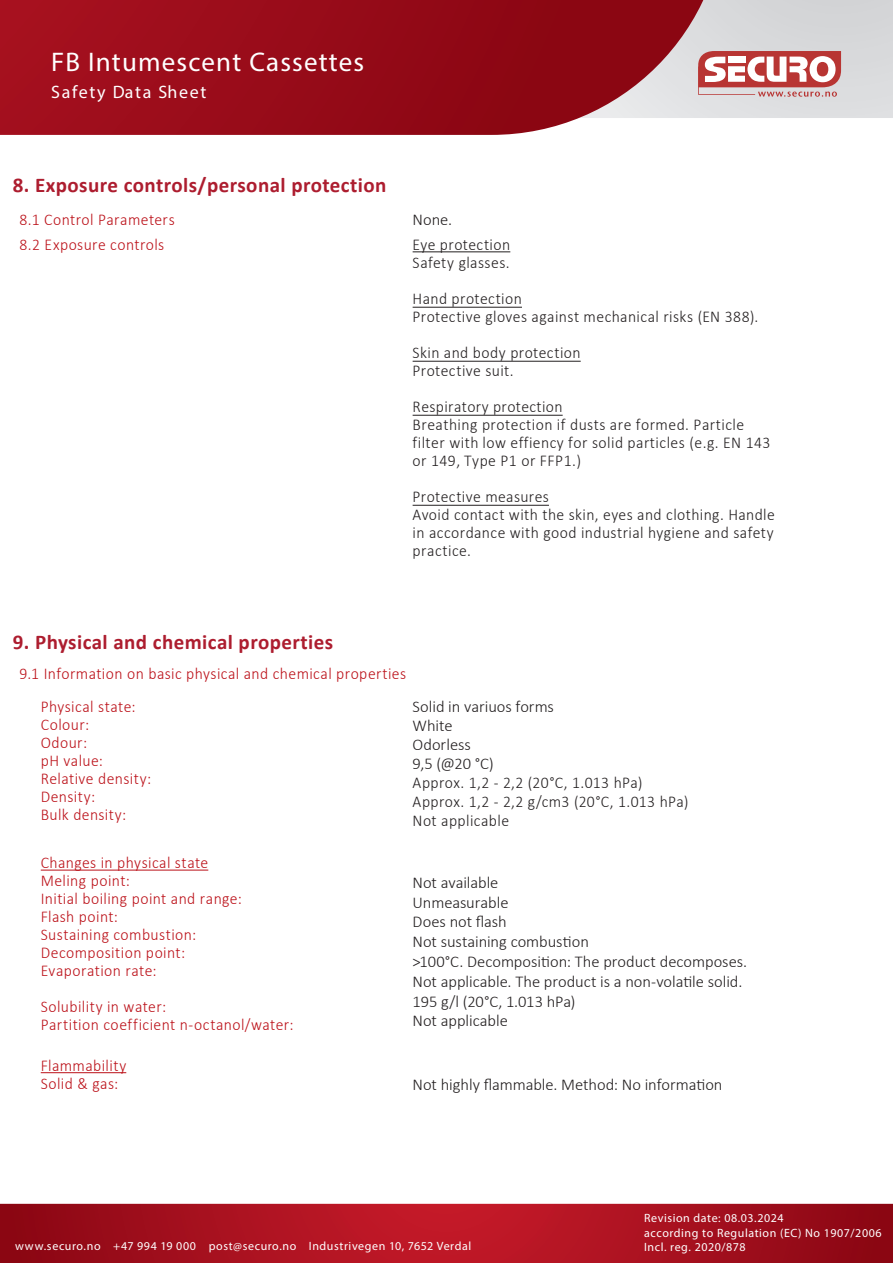
<style>
.page{position:relative;width:893px;height:1263px;background:#fff}
.page>*{position:absolute;margin:0;border:0;box-sizing:border-box;transform-origin:0 0}
.t1{font:27px "Myriad Pro";letter-spacing:.045em;color:#fff}
.t2{font:700 21px "Calibri";letter-spacing:.02em;color:#ad1d2f}
.t3{font:18px "Myriad Pro";letter-spacing:.09em;color:#fff}
.t4{font:300 16.5px/18px "Calibri";letter-spacing:.025em;color:#231f20;scale:.95 1}
.t5{font:300 16.5px/18px "Calibri";letter-spacing:.025em;color:#bb1018;scale:.95 1}
.t6{font:300 16.5px/19.8px "Calibri";color:#231f20}
.t7{font:300 16.5px/18.9px "Calibri";letter-spacing:.025em;color:#231f20}
.t8{font:300 16.5px "Calibri";letter-spacing:-.005em;color:#231f20}
.t9{font:12px/14.4px "Myriad Pro";letter-spacing:.045em;color:#fff}
</style>
<div class="page">
<hr style="left:413px;top:251px;width:97px;height:1px;background:#231f20">
<hr style="left:41px;top:870px;width:167px;height:1px;background:#bb1018">
<hr style="left:413px;top:505px;width:136px;height:1px;background:#231f20">
<hr style="left:413px;top:415px;width:150px;height:1px;background:#231f20">
<hr style="left:413px;top:361px;width:168px;height:1px;background:#231f20">
<hr style="left:413px;top:307px;width:109px;height:1px;background:#231f20">
<hr style="left:41px;top:1072px;width:85px;height:1px;background:#bb1018">
<div style="left:725px;top:0;width:168px;height:118px;background:#d8d9db"></div>
<svg style="left:0;top:0;width:725px;height:135px;background:#9e212d"></svg>
<svg style="left:698px;top:51px;width:143px;height:46px"></svg>
<svg style="left:0;top:1204px;width:893px;height:59px;background:#a7101e"></svg>
<h1 class="t1" style="left:51px;top:46px;width:314px">FB Intumescent Cassettes</h1>
<p class="t3" style="left:51px;top:81px;width:157px">Safety Data Sheet</p>
<p class="t2" style="left:13px;top:170px;width:375px">8. Exposure controls/personal protection</p>
<p class="t5" style="left:20px;top:211px;width:165px">8.1 Control Parameters</p>
<p class="t7" style="left:413px;top:210px;width:41px">None.</p>
<p class="t5" style="left:20px;top:235px;width:154px">8.2 Exposure controls</p>
<p class="t4" style="left:413px;top:235px;width:104px">Eye protection<br>Safety glasses.</p>
<p class="t4" style="left:413px;top:289px;width:365px">Hand protection<br>Protective gloves against mechanical risks (EN 388).</p>
<p class="t4" style="left:413px;top:343px;width:178px">Skin and body protection<br>Protective suit.</p>
<p class="t4" style="left:413px;top:397px;width:378px">Respiratory protection<br>Breathing protection if dusts are formed. Particle filter with low effiency for solid particles (e.g. EN 143 or 149, Type P1 or FFP1.)</p>
<p class="t4" style="left:413px;top:487px;width:383px">Protective measures<br>Avoid contact with the skin, eyes and clothing. Handle in accordance with good industrial hygiene and safety practice.</p>
<p class="t2" style="left:13px;top:627px;width:322px">9. Physical and chemical properties</p>
<p class="t5" style="left:41px;top:656px;width:386px;line-height:33.6px;text-indent:-21px">9.1 Information on basic physical and chemical properties<br>Physical state:</p>
<p class="t5" style="left:41px;top:715px;width:118px">Colour:<br>Odour:<br>pH value:<br>Relative density:<br>Density:<br>Bulk density:</p>
<p class="t5" style="left:41px;top:853px;width:213px">Changes in physical state<br>Meling point:<br>Initial boiling point and range:<br>Flash point:<br>Sustaining combustion:<br>Decomposition point:<br>Evaporation rate:</p>
<p class="t5" style="left:41px;top:997px;width:268px">Solubility in water:<br>Partition coefficient n-octanol/water:</p>
<p class="t7" style="left:413px;top:697px;width:277px">Solid in variuos forms<br>White<br>Odorless<br>9,5 (@20 °C)<br>Approx. 1,2 - 2,2 (20°C, 1.013 hPa)<br>Approx. 1,2 - 2,2 g/cm3 (20°C, 1.013 hPa)<br>Not applicable</p>
<p class="t6" style="left:413px;top:872px;width:336px">Not available<br>Unmeasurable<br>Does not flash<br>Not sustaining combustion<br>&gt;100°C. Decomposition: The product decomposes.<br>Not applicable. The product is a non-volatile solid.<br>195 g/l (20°C, 1.013 hPa)<br>Not applicable</p>
<p class="t5" style="left:41px;top:1056px;width:92px">Flammability<br>Solid &amp; gas:</p>
<p class="t8" style="left:413px;top:1075px;width:311px">Not highly flammable. Method: No information</p>
<p class="t9" style="left:15px;top:1239px;width:458px">www.securo.no +47 994 19 000 post@securo.no Industrivegen 10, 7652 Verdal</p>
<p class="t9" style="left:644px;top:1211px;width:239px">Revision date: 08.03.2024<br>according to Regulation (EC) No 1907/2006<br>Incl. reg. 2020/878</p>
</div>
